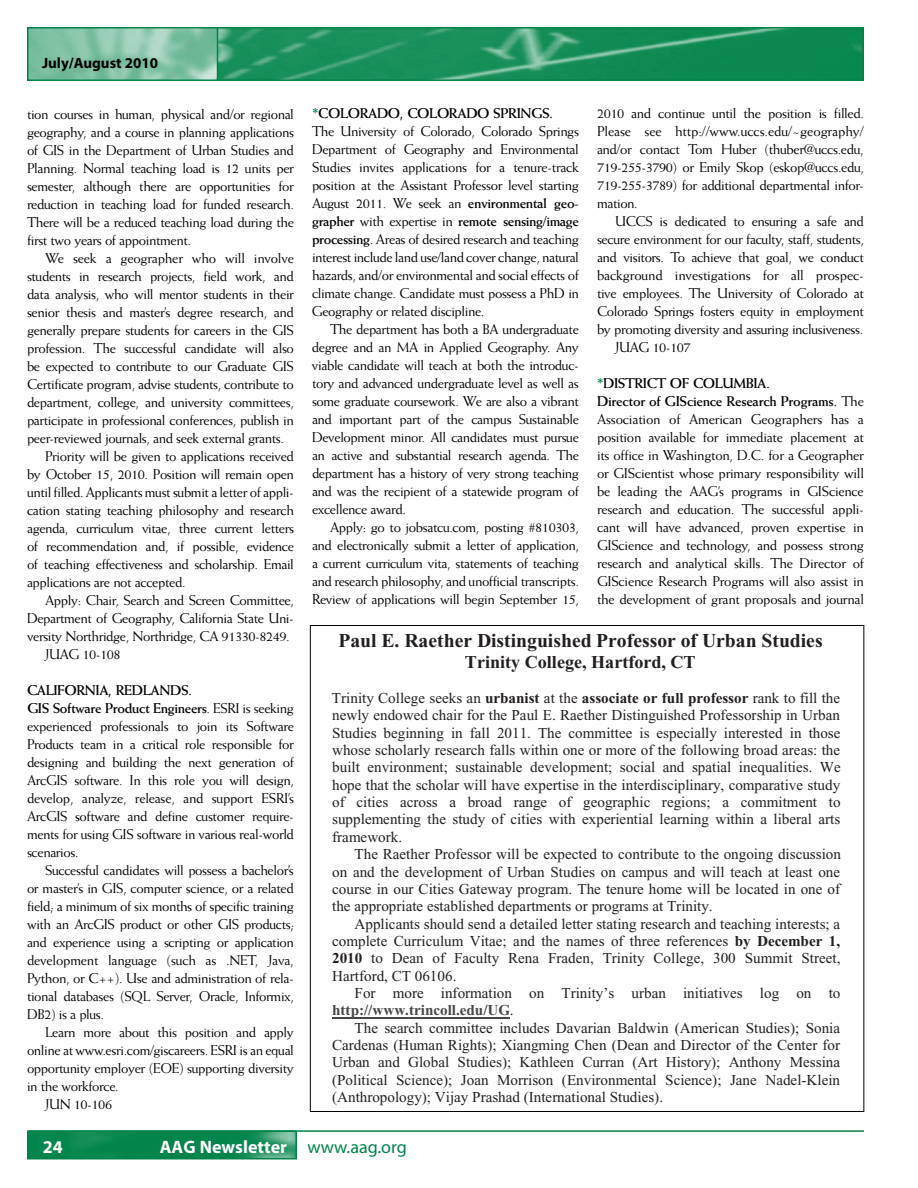
<style>
.page{position:relative;width:918px;height:1188px;background:#fff}
.page>*{position:absolute;margin:0;border:0;box-sizing:border-box;transform-origin:0 0}
.t1{font:700 19.65px "Times New Roman";color:#231f20}
.t2{font:700 18.15px "Times New Roman";color:#231f20}
.t3{font:700 18px "Myriad";color:#fff}
.t4{font:15.15px/17.4px "Times New Roman";color:#231f20;text-align:justify}
.t5{font:700 15px "Myriad";color:#000}
.t6{font:14.25px/18px "Weiss";letter-spacing:-.03em;color:#000;text-align:justify}
.s1{font-weight:700}
.s2{font-weight:700;color:#008348}
.s3{font-weight:700;color:#474749}
.s4{font-weight:400;color:#008348}
</style>
<div class="page">
<img style="left:30px;top:1133px;width:264px;height:23px">
<div style="left:27px;top:1130px;width:270px;height:29px;border:2px solid #008348"></div>
<hr style="left:29px;top:1130px;width:835px;height:2px;background:#008348">
<img style="left:218px;top:30px;width:643px;height:48px">
<div style="left:27px;top:27px;width:837px;height:54px;border:2px solid #008348"></div>
<img style="left:30px;top:30px;width:185px;height:48px">
<div style="left:27px;top:27px;width:191px;height:54px;border:2px solid #008348"></div>
<hr style="left:332px;top:1017px;width:178px;height:1px;background:#474749">
<p class="t5" style="left:42px;top:56px;width:118px">July/August 2010</p>
<p class="t6" style="left:27px;top:105px;width:269px">tion courses in human, physical and/or regional geography, and a course in planning applications of GIS in the Department of Urban Studies and Planning. Normal teaching load is 12 units per semester, although there are opportunities for reduction in teaching load for funded research.<br>There will be a reduced teaching load during the first two years of appointment.</p>
<p class="t6" style="left:45px;top:249px;width:250px">We seek a geographer who will involve</p>
<p class="t6" style="left:27px;top:267px;width:268px">students in research projects, field work, and</p>
<p class="t6" style="left:27px;top:285px;width:269px">data analysis, who will mentor students in their</p>
<p class="t6" style="left:27px;top:303px;width:269px">senior thesis and master’s degree research, and</p>
<p class="t6" style="left:27px;top:321px;width:268px">generally prepare students for careers in the GIS</p>
<p class="t6" style="left:27px;top:339px;width:269px">profession. The successful candidate will also</p>
<p class="t6" style="left:27px;top:357px;width:268px">be expected to contribute to our Graduate GIS</p>
<p class="t6" style="left:27px;top:375px;width:269px">Certificate program, advise students, contribute to</p>
<p class="t6" style="left:27px;top:393px;width:269px">department, college, and university committees,</p>
<p class="t6" style="left:27px;top:411px;width:268px">participate in professional conferences, publish in</p>
<p class="t6" style="left:27px;top:429px;width:259px">peer-reviewed journals, and seek external grants.</p>
<p class="t6" style="left:45px;top:447px;width:250px">Priority will be given to applications received</p>
<p class="t6" style="left:27px;top:465px;width:269px">by October 15, 2010. Position will remain open</p>
<p class="t6" style="left:27px;top:483px;width:269px">until filled. Applicants must submit a letter of appli-</p>
<p class="t6" style="left:27px;top:501px;width:269px">cation stating teaching philosophy and research</p>
<p class="t6" style="left:27px;top:519px;width:269px">agenda, curriculum vitae, three current letters</p>
<p class="t6" style="left:27px;top:537px;width:269px">of recommendation and, if possible, evidence</p>
<p class="t6" style="left:27px;top:555px;width:269px">of teaching effectiveness and scholarship. Email</p>
<p class="t6" style="left:27px;top:573px;width:160px">applications are not accepted.</p>
<p class="t6" style="left:45px;top:591px;width:250px">Apply: Chair, Search and Screen Committee,</p>
<p class="t6" style="left:27px;top:609px;width:269px">Department of Geography, California State Uni-</p>
<p class="t6" style="left:27px;top:627px;width:264px">versity Northridge, Northridge, CA 91330-8249.</p>
<p class="t6" style="left:45px;top:645px;width:77px">JUAG 10-108</p>
<p class="t6" style="left:27px;top:681px;width:269px;text-align:left"><span class="s1">CALIFORNIA, REDLANDS.<br>GIS Software Product Engineers</span>. ESRI is seeking experienced professionals to join its Software Products team in a critical role responsible for designing and building the next generation of ArcGIS software. In this role you will design, develop, analyze, release, and support ESRI’s ArcGIS software and define customer require&shy;ments for using GIS software in various real-world scenarios.</p>
<p class="t6" style="left:27px;top:861px;width:269px;text-indent:18px">Successful candidates will possess a bachelor’s or master’s in GIS, computer science, or a related field; a minimum of six months of specific training with an ArcGIS product or other GIS products; and experience using a scripting or application development language (such as .NET, Java, Python, or C++). Use and administration of rela&shy;tional databases (SQL Server, Oracle, Informix, DB2) is a plus.</p>
<p class="t6" style="left:45px;top:1022px;width:250px">Learn more about this position and apply</p>
<p class="t6" style="left:27px;top:1040px;width:269px">online at www.esri.com/giscareers. ESRI is an equal</p>
<p class="t6" style="left:27px;top:1058px;width:268px">opportunity employer (EOE) supporting diversity</p>
<p class="t6" style="left:27px;top:1076px;width:93px">in the workforce.</p>
<p class="t6" style="left:45px;top:1094px;width:69px">JUN 10-106</p>
<p class="t6" style="left:597px;top:104px;width:269px">2010 and continue until the position is filled.<br>Please see http://www.uccs.edu/~geography/ and/or contact Tom Huber (thuber@uccs.edu, 719-255-3790) or Emily Skop (eskop@uccs.edu, 719-255-3789) for additional departmental infor&shy;mation.</p>
<p class="t6" style="left:615px;top:212px;width:251px">UCCS is dedicated to ensuring a safe and</p>
<p class="t6" style="left:597px;top:230px;width:269px">secure environment for our faculty, staff, students,</p>
<p class="t6" style="left:597px;top:248px;width:268px">and visitors. To achieve that goal, we conduct</p>
<p class="t6" style="left:597px;top:266px;width:269px">background investigations for all prospec-</p>
<p class="t6" style="left:597px;top:284px;width:268px">tive employees. The University of Colorado at</p>
<p class="t6" style="left:597px;top:302px;width:268px">Colorado Springs fosters equity in employment</p>
<p class="t6" style="left:597px;top:320px;width:268px">by promoting diversity and assuring inclusiveness.</p>
<p class="t6" style="left:615px;top:338px;width:77px">JUAG 10-107</p>
<p class="t6" style="left:597px;top:374px;width:269px;text-align:left"><span class="s2">*</span><span class="s1">DISTRICT OF COLUMBIA.<br>Director of GIScience Research Programs.</span> The Association of American Geographers has a position available for immediate placement at its office in Washington, D.C. for a Geographer or GIScientist whose primary responsibility will be leading the AAG’s programs in GIScience research and education. The successful appli&shy;cant will have advanced, proven expertise in GIScience and technology, and possess strong research and analytical skills. The Director of GIScience Research Programs will also assist in the development of grant proposals and journal</p>
<h1 class="t1" style="left:338px;top:629px;width:486px">Paul E. Raether Distinguished Professor of Urban Studies</h1>
<p class="t2" style="left:465px;top:652px;width:232px">Trinity College, Hartford, CT</p>
<p class="t4" style="left:332px;top:690px;width:510px">Trinity College seeks an <span class="s1">urbanist</span> at the <span class="s1">associate or full professor</span> rank to fill the newly endowed chair for the Paul E. Raether Distinguished Professorship in Urban Studies beginning in fall 2011. The committee is especially interested in those whose scholarly research falls within one or more of the following broad areas: the built environment; sustainable development; social and spatial inequalities. We hope that the scholar will have expertise in the interdisciplinary, comparative study of cities across a broad range of geographic regions; a commitment to supplementing the study of cities with experiential learning within a liberal arts framework.</p>
<p class="t4" style="left:332px;top:846px;width:510px;text-indent:22px">The Raether Professor will be expected to contribute to the ongoing discussion on and the development of Urban Studies on campus and will teach at least one course in our Cities Gateway program. The tenure home will be located in one of the appropriate established departments or programs at Trinity.</p>
<p class="t4" style="left:332px;top:915px;width:510px;text-indent:22px">Applicants should send a detailed letter stating research and teaching interests; a complete Curriculum Vitae; and the names of three references <span class="s1">by December 1, 2010</span> to Dean of Faculty Rena Fraden, Trinity College, 300 Summit Street, Hartford, CT 06106.</p>
<p class="t4" style="left:332px;top:985px;width:510px;text-indent:22px">For more information on Trinity’s urban initiatives log on to <span class="s3">http://www.trincoll.edu/UG</span>.</p>
<p class="t4" style="left:332px;top:1019px;width:510px;text-indent:22px">The search committee includes Davarian Baldwin (American Studies); Sonia Cardenas (Human Rights); Xiangming Chen (Dean and Director of the Center for Urban and Global Studies); Kathleen Curran (Art History); Anthony Messina (Political Science); Joan Morrison (Environmental Science); Jane Nadel-Klein (Anthropology); Vijay Prashad (International Studies).</p>
<p class="t6" style="left:312px;top:104px;width:269px;text-align:left"><span class="s2">*</span><span class="s1">COLORADO, COLORADO SPRINGS.<br></span>The University of Colorado, Colorado Springs Department of Geography and Environmental Studies invites applications for a tenure-track position at the Assistant Professor level starting August 2011. We seek an <span class="s1">environmental geo&shy;grapher</span> with expertise in <span class="s1">remote sensing/image processing</span>. Areas of desired research and teaching interest include land use/land cover change, natural hazards, and/or environmental and social effects of climate change. Candidate must possess a PhD in Geography or related discipline.</p>
<p class="t6" style="left:312px;top:320px;width:269px;text-indent:18px">The department has both a BA undergraduate degree and an MA in Applied Geography. Any viable candidate will teach at both the introduc&shy;tory and advanced undergraduate level as well as some graduate coursework. We are also a vibrant and important part of the campus Sustainable Development minor. All candidates must pursue an active and substantial research agenda. The department has a history of very strong teaching and was the recipient of a statewide program of excellence award.</p>
<p class="t6" style="left:312px;top:518px;width:269px;text-indent:18px">Apply: go to jobsatcu.com, posting #810303, and electronically submit a letter of application, a current curriculum vita, statements of teaching and research philosophy, and unofficial transcripts.<br>Review of applications will begin September 15,</p>
<p class="t3" style="left:43px;top:1137px;width:21px">24</p>
<p class="t3" style="left:160px;top:1137px;width:249px">AAG Newsletter <span class="s4">www.aag.org</span></p>
</div>
